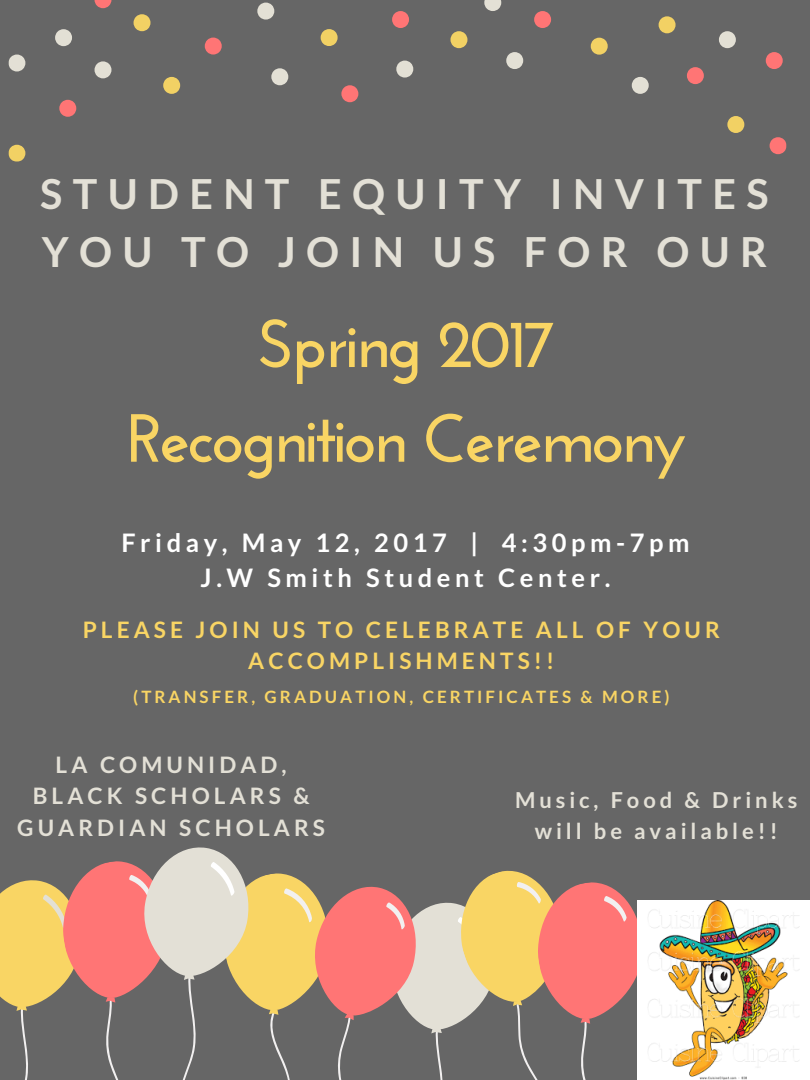
<style>
.page{position:relative;width:810px;height:1080px;background:#666}
.page>*{position:absolute;margin:0;border:0;box-sizing:border-box;transform-origin:0 0}
.t1{font:700 67.94px/94.7px "Josefin Sans";letter-spacing:-.04em;color:#f9d564;text-align:center}
.t2{font:700 41.31px/57.6px "Lato";letter-spacing:.25em;color:#e3e0d6}
.t3{font:700 25.44px/35.6px "Lato";letter-spacing:.18em;color:#fff;text-align:center}
.t4{font:700 22.62px/31.4px "Lato";letter-spacing:.18em;color:#f9d564;text-align:center}
.t5{font:700 22.62px/31.4px "Lato";letter-spacing:.18em;color:#e3e0d6;text-align:center}
.t6{font:700 21.94px/30.5px "Lato";letter-spacing:.18em;color:#e3e0d6;text-align:center}
.t7{font:700 17px "Lato";letter-spacing:.18em;color:#f9d564}
</style>
<div class="page">
<svg style="left:0;top:848px;width:660px;height:232px"></svg>
<svg style="left:271px;top:68px;width:17px;height:17px"></svg>
<svg style="left:257px;top:3px;width:17px;height:17px"></svg>
<svg style="left:506px;top:52px;width:17px;height:17px"></svg>
<svg style="left:632px;top:77px;width:17px;height:17px"></svg>
<svg style="left:95px;top:61px;width:16px;height:17px"></svg>
<svg style="left:8px;top:55px;width:17px;height:16px"></svg>
<svg style="left:719px;top:31px;width:17px;height:17px"></svg>
<svg style="left:484px;top:0;width:17px;height:11px"></svg>
<svg style="left:396px;top:61px;width:17px;height:17px"></svg>
<svg style="left:55px;top:29px;width:17px;height:17px"></svg>
<svg style="left:321px;top:29px;width:17px;height:17px"></svg>
<svg style="left:659px;top:16px;width:17px;height:17px"></svg>
<svg style="left:591px;top:38px;width:17px;height:17px"></svg>
<svg style="left:8px;top:145px;width:17px;height:17px"></svg>
<svg style="left:134px;top:14px;width:17px;height:17px"></svg>
<svg style="left:451px;top:31px;width:16px;height:17px"></svg>
<svg style="left:163px;top:77px;width:17px;height:17px"></svg>
<svg style="left:727px;top:116px;width:17px;height:17px"></svg>
<svg style="left:534px;top:11px;width:17px;height:17px"></svg>
<svg style="left:341px;top:85px;width:17px;height:17px"></svg>
<svg style="left:392px;top:11px;width:17px;height:17px"></svg>
<svg style="left:95px;top:0;width:16px;height:8px"></svg>
<svg style="left:205px;top:38px;width:17px;height:17px"></svg>
<svg style="left:59px;top:100px;width:17px;height:17px"></svg>
<svg style="left:687px;top:67px;width:17px;height:17px"></svg>
<svg style="left:770px;top:137px;width:17px;height:17px"></svg>
<svg style="left:766px;top:52px;width:17px;height:17px"></svg>
<img style="left:638px;top:900px;width:172px;height:179px">
<h2 class="t2" style="left:40px;top:164px;width:730px">STUDENT EQUITY INVITES<br>YOU TO JOIN US FOR OUR</h2>
<h1 class="t1" style="left:127px;top:303px;width:560px">Spring 2017<br>Recognition Ceremony</h1>
<p class="t3" style="left:121px;top:524px;width:570px">Friday, May 12, 2017 | 4:30pm-7pm<br>J.W Smith Student Center.</p>
<p class="t4" style="left:83px;top:614px;width:639px">PLEASE JOIN US TO CELEBRATE ALL OF YOUR<br>ACCOMPLISHMENTS!!</p>
<p class="t7" style="left:133px;top:686px;width:538px">(TRANSFER, GRADUATION, CERTIFICATES &amp; MORE)</p>
<p class="t5" style="left:17px;top:749px;width:309px">LA COMUNIDAD,<br>BLACK SCHOLARS &amp;<br>GUARDIAN SCHOLARS</p>
<p class="t6" style="left:515px;top:784px;width:284px">Music, Food &amp; Drinks will be available!!</p>
</div>
